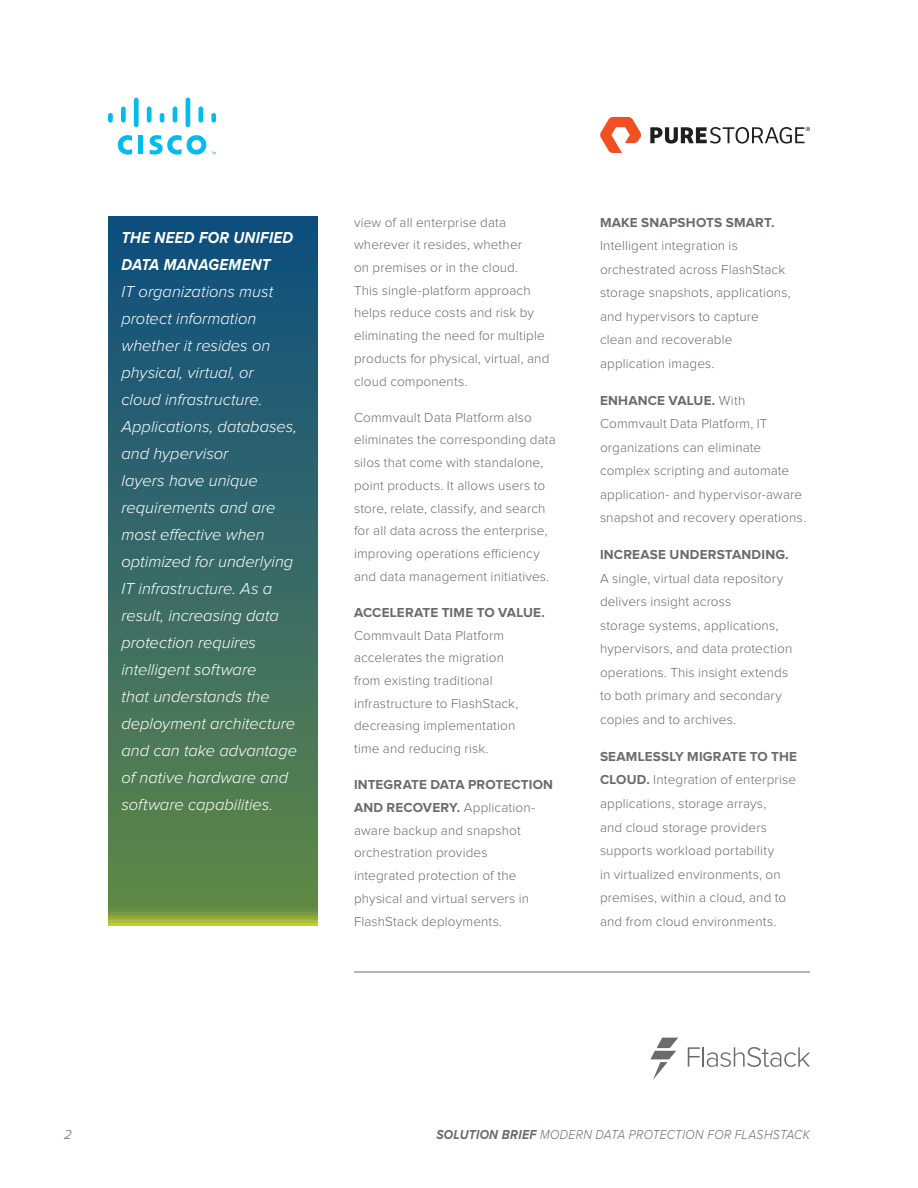
<style>
.page{position:relative;width:918px;height:1188px;background:#fff}
.page>*{position:absolute;margin:0;border:0;box-sizing:border-box;transform-origin:0 0}
.Highlights-Body-Whit{font:italic 300 16.5px/27px "Proxima Nova";color:#fff}
.Highlights-Heading-W{font:italic 700 16.5px/27px "Proxima Nova";letter-spacing:.025em;color:#fff;scale:.9 1}
.Lead-In-Body{font:300 13.5px/23.5px "Proxima Nova";letter-spacing:.01em;color:#6a6b6b}
.Body{font:300 13.5px/22.6px "Proxima Nova";letter-spacing:.01em;color:#6a6b6b}
.t1{font:italic 300 13.5px "Proxima Nova";letter-spacing:.025em;color:#6a6b6b;scale:.9 1}
.t2{font:italic 300 13.5px "Proxima Nova";letter-spacing:.025em;color:#6a6b6b}
.s1{font-weight:700}
</style>
<div class="page">
<svg style="left:688px;top:1047px;width:12px;height:20px"></svg>
<hr style="left:702px;top:1047px;width:2px;height:20px;background:#6a6b6b">
<svg style="left:707px;top:1047px;width:103px;height:20px"></svg>
<svg style="left:650px;top:1038px;width:28px;height:42px"></svg>
<svg style="left:600px;top:117px;width:41px;height:36px"></svg>
<svg style="left:650px;top:127px;width:160px;height:17px"></svg>
<hr style="left:354px;top:972px;width:456px;height:1px;background:#6a6b6b">
<hr style="left:139px;top:135px;width:4px;height:19px;background:#01bcec">
<svg style="left:118px;top:135px;width:14px;height:20px"></svg>
<div style="left:108px;top:113px;width:5px;height:10px;background:#01bcec;border-radius:2px"></div>
<div style="left:121px;top:107px;width:5px;height:16px;background:#01bcec;border-radius:2px"></div>
<div style="left:134px;top:98px;width:5px;height:29px;background:#01bcec;border-radius:2px"></div>
<div style="left:147px;top:107px;width:5px;height:16px;background:#01bcec;border-radius:2px"></div>
<hr style="left:160px;top:113px;width:4px;height:10px;background:#01bcec;border-radius:2px">
<hr style="left:173px;top:107px;width:4px;height:16px;background:#01bcec;border-radius:2px">
<hr style="left:186px;top:98px;width:4px;height:29px;background:#01bcec;border-radius:2px">
<div style="left:198px;top:107px;width:5px;height:16px;background:#01bcec;border-radius:2px"></div>
<div style="left:211px;top:113px;width:5px;height:10px;background:#01bcec;border-radius:2px"></div>
<svg style="left:150px;top:135px;width:66px;height:20px"></svg>
<div style="left:108px;top:216px;width:210px;height:710px;background:linear-gradient(to bottom,#0b4c83,#668c46)"></div>
<p class="Highlights-Heading-W" style="left:122px;top:224px;width:192px">THE NEED FOR UNIFIED<br>DATA MANAGEMENT</p>
<p class="Highlights-Body-Whit" style="left:122px;top:279px;width:177px">IT organizations must protect information whether it resides on physical, virtual, or cloud infrastructure.<br>Applications, databases, and hypervisor<br>layers have unique requirements and are most effective when optimized for underlying<br>IT infrastructure. As a result, increasing data protection requires intelligent software<br>that understands the deployment architecture and can take advantage of native hardware and software capabilities.</p>
<p class="Body" style="left:354px;top:211px;width:197px">view of all enterprise data wherever it resides, whether<br>on premises or in the cloud.<br>This single-platform approach helps reduce costs and risk by eliminating the need for multiple products for physical, virtual, and cloud components.</p>
<p class="Body" style="left:354px;top:407px;width:203px">Commvault Data Platform also eliminates the corresponding data silos that come with standalone, point products. It allows users to store, relate, classify, and search for all data across the enterprise, improving operations efficiency and data management initiatives.</p>
<p class="Lead-In-Body" style="left:354px;top:602px;width:193px;line-height:22.6px"><span class="s1">ACCELERATE TIME TO VALUE.<br></span>Commvault Data Platform accelerates the migration<br>from existing traditional infrastructure to FlashStack, decreasing implementation<br>time and reducing risk.</p>
<p class="Lead-In-Body" style="left:354px;top:774px;width:201px;line-height:22.6px"><span class="s1">INTEGRATE DATA PROTECTION<br>AND RECOVERY.</span> Application&shy;aware backup and snapshot orchestration provides<br>integrated protection of the physical and virtual servers in<br>FlashStack deployments.</p>
<p class="Lead-In-Body" style="left:600px;top:211px;width:192px"><span class="s1">MAKE SNAPSHOTS SMART.<br></span>Intelligent integration is orchestrated across FlashStack storage snapshots, applications, and hypervisors to capture clean and recoverable application images.</p>
<p class="Lead-In-Body" style="left:600px;top:389px;width:207px"><span class="s1">ENHANCE VALUE.</span> With<br>Commvault Data Platform, IT organizations can eliminate complex scripting and automate application- and hypervisor-aware snapshot and recovery operations.</p>
<p class="Lead-In-Body" style="left:600px;top:544px;width:194px"><span class="s1">INCREASE UNDERSTANDING.<br></span>A single, virtual data repository delivers insight across<br>storage systems, applications, hypervisors, and data protection operations. This insight extends to both primary and secondary copies and to archives.</p>
<p class="Lead-In-Body" style="left:600px;top:745px;width:199px"><span class="s1">SEAMLESSLY MIGRATE TO THE<br>CLOUD.</span> Integration of enterprise applications, storage arrays,<br>and cloud storage providers supports workload portability<br>in virtualized environments, on premises, within a cloud, and to and from cloud environments.</p>
<p class="t2" style="left:64px;top:1128px;width:9px">2</p>
<p class="t1" style="left:436px;top:1128px;width:417px"><span class="s1">SOLUTION BRIEF</span> MODERN DATA PROTECTION FOR FLASHSTACK</p>
</div>
